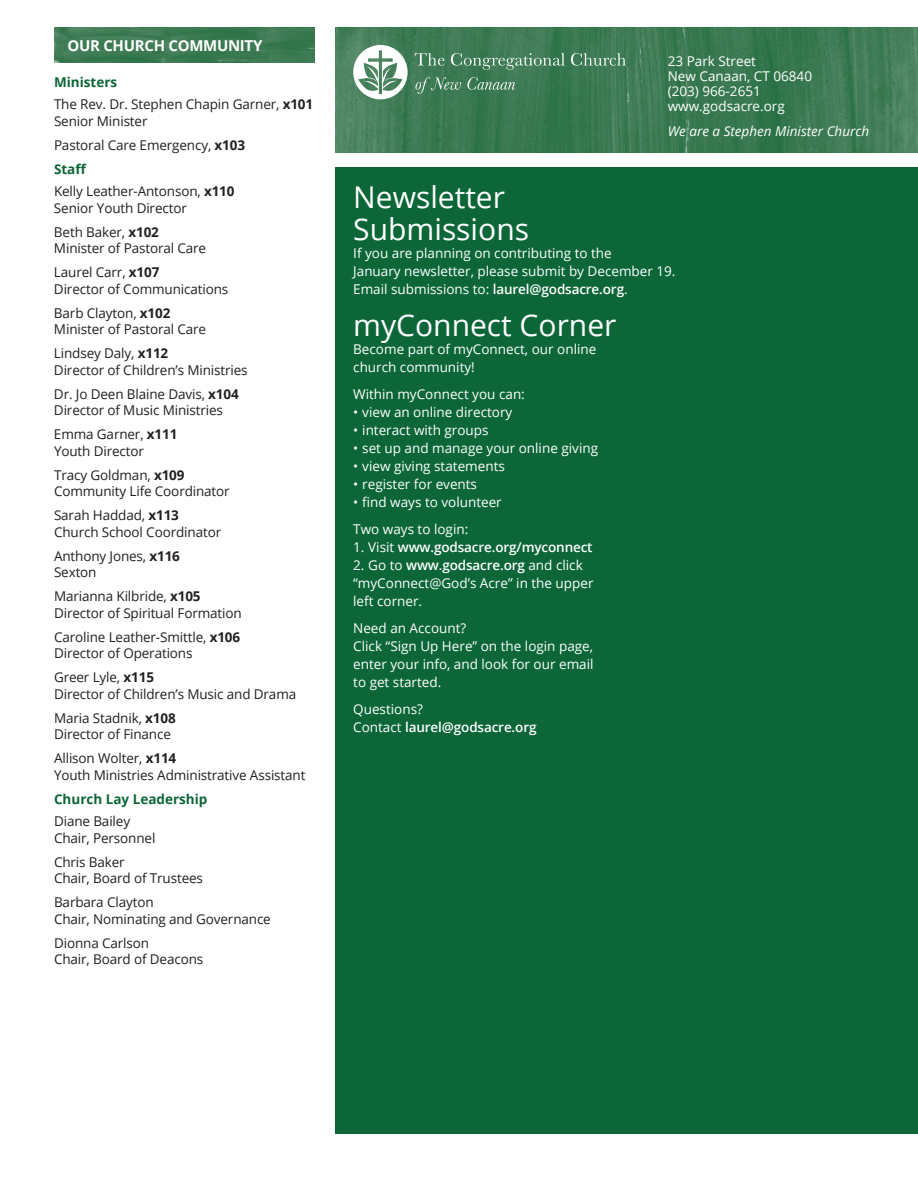
<style>
.page{position:relative;width:918px;height:1188px;background:#fff}
.page>*{position:absolute;margin:0;border:0;box-sizing:border-box;transform-origin:0 0}
.t1{font:30px/31.5px "Open Sans";color:#fff}
._00_Section_Title{font:700 15px "Open Sans";letter-spacing:-.02em;color:#fff}
._50_Body{font:13.5px/16.5px "Open Sans";letter-spacing:-.01em;color:#231f20}
.t2{font:13.5px/18px "Open Sans";color:#fff}
.t3{font:600 13.5px "Open Sans";letter-spacing:-.01em;color:#fff}
.t4{font:italic 13.5px "Open Sans";color:#fff}
._50_Body-2{font:700 13.5px "Open Sans";color:#0c6638}
._25_Sub_subhead{font:700 13.5px "Open Sans";color:#0c6638}
.s1{font-weight:700}
.s2{font-weight:600}
.s3{font-weight:400}
</style>
<div class="page">
<svg style="left:54px;top:27px;width:261px;height:36px;background:#3c7a53"></svg>
<svg style="left:335px;top:27px;width:583px;height:126px;background:#3c7b54"></svg>
<div style="left:335px;top:167px;width:583px;height:967px;background:#0c6638"></div>
<svg style="left:415px;top:53px;width:29px;height:13px"></svg>
<svg style="left:451px;top:53px;width:114px;height:17px;background:#5b8f6e"></svg>
<svg style="left:571px;top:53px;width:55px;height:13px"></svg>
<svg style="left:416px;top:77px;width:45px;height:17px"></svg>
<svg style="left:467px;top:77px;width:48px;height:13px"></svg>
<svg style="left:353px;top:45px;width:55px;height:54px"></svg>
<p class="_00_Section_Title" style="left:68px;top:35px;width:196px">OUR CHURCH COMMUNITY</p>
<p class="_25_Sub_subhead" style="left:54px;top:72px;width:65px">Ministers</p>
<p class="_50_Body" style="left:54px;top:96px;width:261px">The Rev. Dr. Stephen Chapin Garner, <span class="s1">x101<br></span>Senior Minister</p>
<p class="_50_Body" style="left:54px;top:136px;width:193px">Pastoral Care Emergency, <span class="s1">x103</span></p>
<p class="_25_Sub_subhead" style="left:54px;top:159px;width:34px">Staff</p>
<p class="_50_Body" style="left:54px;top:183px;width:182px">Kelly Leather-Antonson, <span class="s1">x110<br></span>Senior Youth Director</p>
<p class="_50_Body" style="left:54px;top:223px;width:154px">Beth Baker, <span class="s1">x102<br></span>Minister of Pastoral Care</p>
<p class="_50_Body" style="left:54px;top:264px;width:176px">Laurel Carr, <span class="s1">x107<br></span>Director of Communications</p>
<p class="_50_Body" style="left:54px;top:304px;width:154px">Barb Clayton, <span class="s1">x102<br></span>Minister of Pastoral Care</p>
<p class="_50_Body" style="left:54px;top:345px;width:195px">Lindsey Daly, <span class="s1">x112<br></span>Director of Children’s Ministries</p>
<p class="_50_Body" style="left:54px;top:385px;width:186px">Dr. Jo Deen Blaine Davis, <span class="s1">x104<br></span>Director of Music Ministries</p>
<p class="_50_Body" style="left:54px;top:426px;width:125px">Emma Garner, <span class="s1">x111<br></span>Youth Director</p>
<p class="_50_Body" style="left:54px;top:466px;width:177px">Tracy Goldman, <span class="s1">x109<br></span>Community Life Coordinator</p>
<p class="_50_Body" style="left:54px;top:507px;width:169px">Sarah Haddad, <span class="s1">x113<br></span>Church School Coordinator</p>
<p class="_50_Body" style="left:54px;top:547px;width:128px">Anthony Jones, <span class="s1">x116<br></span>Sexton</p>
<p class="_50_Body" style="left:54px;top:588px;width:189px">Marianna Kilbride, <span class="s1">x105<br></span>Director of Spiritual Formation</p>
<p class="_50_Body" style="left:54px;top:628px;width:188px">Caroline Leather-Smittle, <span class="s1">x106<br></span>Director of Operations</p>
<p class="_50_Body" style="left:54px;top:669px;width:244px">Greer Lyle, <span class="s1">x115<br></span>Director of Children’s Music and Drama</p>
<p class="_50_Body" style="left:54px;top:709px;width:123px">Maria Stadnik, <span class="s1">x108<br></span>Director of Finance</p>
<p class="_50_Body" style="left:54px;top:750px;width:253px">Allison Wolter, <span class="s1">x114<br></span>Youth Ministries Administrative Assistant</p>
<p class="_50_Body-2" style="left:54px;top:789px;width:155px">Church Lay Leadership</p>
<p class="_50_Body" style="left:54px;top:813px;width:103px">Diane Bailey<br>Chair, Personnel</p>
<p class="_50_Body" style="left:54px;top:853px;width:150px">Chris Baker<br>Chair, Board of Trustees</p>
<p class="_50_Body" style="left:54px;top:894px;width:218px">Barbara Clayton<br>Chair, Nominating and Governance</p>
<p class="_50_Body" style="left:54px;top:934px;width:151px">Dionna Carlson<br>Chair, Board of Deacons</p>
<p class="t2" style="left:668px;top:52px;width:90px">23 Park Street</p>
<p class="t2" style="left:668px;top:67px;width:146px">New Canaan, CT 06840</p>
<p class="t2" style="left:668px;top:82px;width:95px">(203) 966-2651</p>
<p class="t2" style="left:668px;top:97px;width:119px">www.godsacre.org</p>
<p class="t4" style="left:668px;top:122px;width:203px">We are a Stephen Minister Church</p>
<p class="t1" style="left:353px;top:181px;width:177px">Newsletter<br>Submissions</p>
<p class="t2" style="left:353px;top:244px;width:324px">If you are planning on contributing to the<br>January newsletter, please submit by December 19.</p>
<p class="t2" style="left:353px;top:280px;width:276px">Email submissions to: <span class="s2">laurel@godsacre.org</span>.</p>
<p class="t1" style="left:353px;top:308px;width:265px">myConnect Corner</p>
<p class="t2" style="left:353px;top:340px;width:245px">Become part of myConnect, our online church community!</p>
<p class="t2" style="left:353px;top:385px;width:173px">Within myConnect you can:</p>
<p class="t2" style="left:353px;top:403px;width:161px">• view an online directory</p>
<p class="t2" style="left:353px;top:421px;width:137px">• interact with groups</p>
<p class="t2" style="left:353px;top:439px;width:246px">• set up and manage your online giving</p>
<p class="t2" style="left:353px;top:457px;width:153px">• view giving statements</p>
<p class="t2" style="left:353px;top:475px;width:125px">• register for events</p>
<p class="t2" style="left:353px;top:493px;width:150px">• find ways to volunteer</p>
<p class="t2" style="left:353px;top:520px;width:117px">Two ways to login:</p>
<p class="t3" style="left:353px;top:538px;width:241px"><span class="s3">1. Visit</span> www.godsacre.org/myconnect</p>
<p class="t2" style="left:353px;top:556px;width:242px">2. Go to <span class="s2">www.godsacre.org</span> and click “myConnect@God’s Acre” in the upper left corner.</p>
<p class="t2" style="left:353px;top:619px;width:115px">Need an Account?</p>
<p class="t2" style="left:353px;top:637px;width:242px;text-align:justify">Click “Sign Up Here” on the login page, enter your info, and look for our email to get started.</p>
<p class="t2" style="left:353px;top:700px;width:71px">Questions?</p>
<p class="t3" style="left:353px;top:718px;width:185px"><span class="s3">Contact</span> laurel@godsacre.org</p>
</div>
